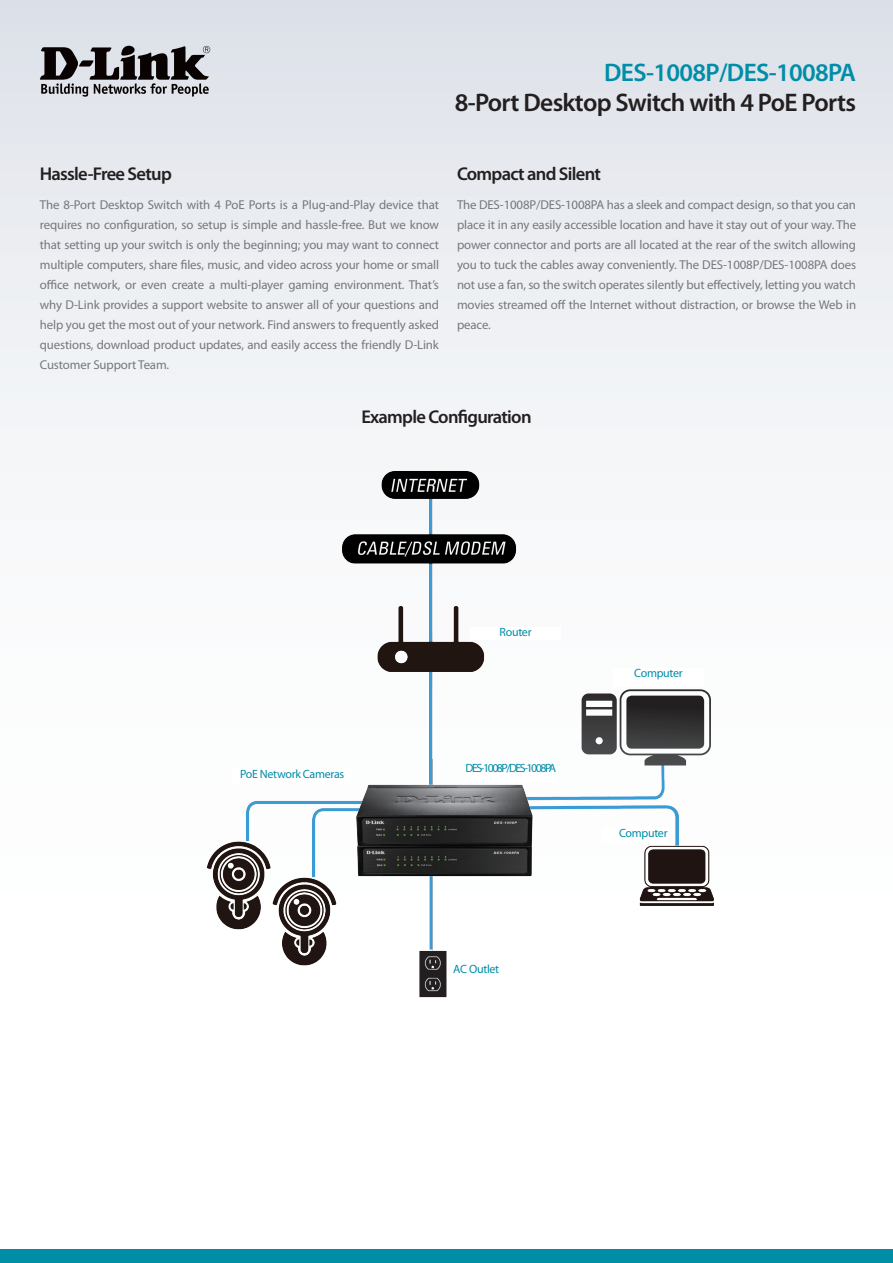
<style>
.page{position:relative;width:893px;height:1263px;background:#fff}
.page>*{position:absolute;margin:0;border:0;box-sizing:border-box;transform-origin:0 0}
.t1{font:600 25.5px "Myriad Pro";letter-spacing:-.025em;color:#231f20}
.t2{font:600 25.5px "Myriad Pro";letter-spacing:-.025em;color:#008da8}
.t3{font:600 18.6px "Myriad Pro";letter-spacing:-.04em;color:#231f20}
.t4{font:12.9px/20px "Myriad Pro";letter-spacing:-.01em;color:#74787d;text-align:justify}
.t5{font:12px "Myriad Pro";letter-spacing:-.025em;color:#008da8}
.t6{font:12px "Myriad Pro";letter-spacing:-.125em;color:#008da8}
</style>
<div class="page">
<div style="left:0;top:0;width:893px;height:1084px;background:linear-gradient(to bottom,#e3e6ec,#fff)"></div>
<div style="left:0;top:1249px;width:893px;height:14px;background:#008da8"></div>
<svg style="left:40px;top:46px;width:170px;height:51px"></svg>
<img style="left:197px;top:456px;width:520px;height:627px">
<svg style="left:582px;top:689px;width:129px;height:76px"></svg>
<div style="left:466px;top:763px;width:90px;height:19px;background:#fff"></div>
<img style="left:345px;top:773px;width:199px;height:116px">
<div style="left:613px;top:668px;width:91px;height:19px;background:#fff"></div>
<div style="left:470px;top:627px;width:91px;height:13px;background:#fff"></div>
<div style="left:232px;top:769px;width:120px;height:15px;background:#fff"></div>
<div style="left:453px;top:964px;width:120px;height:15px;background:#fff"></div>
<div style="left:603px;top:828px;width:65px;height:15px;background:#fff"></div>
<h1 class="t2" style="left:604px;top:56px;width:253px">DES-1008P/DES-1008PA</h1>
<h1 class="t1" style="left:455px;top:86px;width:403px">8-Port Desktop Switch with 4 PoE Ports</h1>
<h2 class="t3" style="left:40px;top:162px;width:134px">Hassle-Free Setup</h2>
<p class="t4" style="left:40px;top:195px;width:401px">The 8-Port Desktop Switch with 4 PoE Ports is a Plug-and-Play device that requires no configuration, so setup is simple and hassle-free. But we know that setting up your switch is only the beginning; you may want to connect multiple computers, share files, music, and video across your home or small office network, or even create a multi-player gaming environment. That’s why D-Link provides a support website to answer all of your questions and help you get the most out of your network. Find answers to frequently asked questions, download product updates, and easily access the friendly D-Link Customer Support Team.</p>
<h2 class="t3" style="left:457px;top:162px;width:145px">Compact and Silent</h2>
<p class="t4" style="left:457px;top:195px;width:401px">The DES-1008P/DES-1008PA has a sleek and compact design, so that you can place it in any easily accessible location and have it stay out of your way. The power connector and ports are all located at the rear of the switch allowing you to tuck the cables away conveniently. The DES-1008P/DES-1008PA does not use a fan, so the switch operates silently but effectively, letting you watch movies streamed off the Internet without distraction, or browse the Web in peace.</p>
<h2 class="t3" style="left:361px;top:405px;width:172px">Example Configuration</h2>
<p class="t5" style="left:240px;top:767px;width:106px">PoE Network Cameras</p>
<p class="t5" style="left:500px;top:624px;width:34px">Router</p>
<p class="t6" style="left:466px;top:761px;width:92px">DES-1008P/DES-1008PA</p>
<p class="t5" style="left:453px;top:961px;width:47px">AC Outlet</p>
<p class="t5" style="left:634px;top:666px;width:50px">Computer</p>
<p class="t5" style="left:619px;top:825px;width:50px">Computer</p>
</div>
